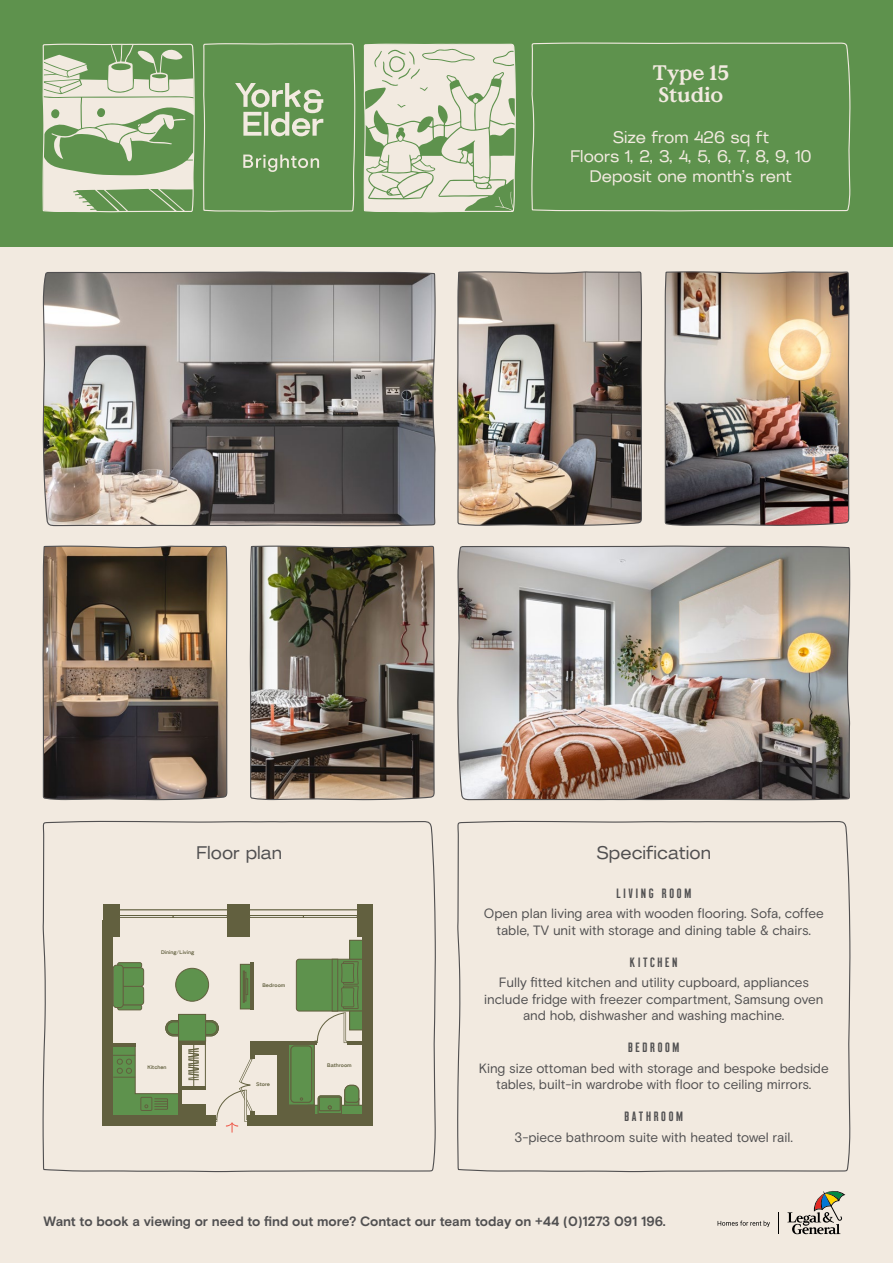
<style>
.page{position:relative;width:893px;height:1263px;background:#fff}
.page>*{position:absolute;margin:0;border:0;box-sizing:border-box;transform-origin:0 0}
.t1{font:700 21px/22.5px "Value Serif Trial";color:#f2eae0}
.t2{font:500 18px "Korbin";color:#515051}
.t3{font:500 16.5px/19.5px "Korbin";color:#f2eae0;text-align:center}
.t4{font:13.5px/16.2px "Basis Grotesque Trial";color:#515051;text-align:center}
.t5{font:700 13.5px "Basis Grotesque Trial";letter-spacing:-.005em;color:#515051}
.t6{font:600 13.5px "Montefiore Trial";letter-spacing:.2em;color:#515051}
.t7{font:700 5.1px "Korbin";color:#62603f}
</style>
<div class="page">
<div style="left:0;top:247px;width:893px;height:1016px;background:#f2eae0"></div>
<div style="left:0;top:0;width:893px;height:247px;background:#5e924d"></div>
<svg style="left:457px;top:820px;width:394px;height:415px"></svg>
<svg style="left:42px;top:820px;width:394px;height:353px"></svg>
<svg style="left:531px;top:42px;width:320px;height:170px"></svg>
<svg style="left:664px;top:271px;width:186px;height:22px;background:#9f8873"></svg>
<img style="left:249px;top:545px;width:186px;height:256px">
<svg style="left:516px;top:271px;width:126px;height:22px;background:#b3a69d"></svg>
<img style="left:42px;top:545px;width:186px;height:256px">
<img style="left:42px;top:271px;width:394px;height:256px">
<img style="left:457px;top:293px;width:394px;height:508px">
<svg style="left:203px;top:43px;width:153px;height:308px"></svg>
<svg style="left:42px;top:43px;width:153px;height:308px"></svg>
<svg style="left:363px;top:43px;width:153px;height:308px"></svg>
<svg style="left:787px;top:1190px;width:58px;height:44px"></svg>
<svg style="left:778px;top:1212px;width:1px;height:22px"></svg>
<svg style="left:718px;top:1220px;width:52px;height:7px"></svg>
<div style="left:107px;top:913px;width:261px;height:208px;background:#f2eae0"></div>
<div style="left:119px;top:910px;width:109px;height:6px;background:#f2eae0"></div>
<hr style="left:119px;top:909px;width:109px;height:1px;background:#62603f">
<div style="left:119px;top:915px;width:54px;height:3px;border:1px solid #62603f"></div>
<div style="left:173px;top:915px;width:55px;height:3px;border:1px solid #62603f"></div>
<div style="left:249px;top:910px;width:109px;height:6px;background:#f2eae0"></div>
<hr style="left:249px;top:909px;width:109px;height:1px;background:#62603f">
<div style="left:249px;top:915px;width:55px;height:3px;border:1px solid #62603f"></div>
<div style="left:303px;top:915px;width:55px;height:3px;border:1px solid #62603f"></div>
<div style="left:118px;top:963px;width:24px;height:5px;background:#5e924d;border-radius:2px"></div>
<div style="left:117px;top:962px;width:25px;height:6px;border:1px solid #62603f;border-radius:2px"></div>
<div style="left:118px;top:1005px;width:24px;height:5px;background:#5e924d;border-radius:2px"></div>
<div style="left:117px;top:1004px;width:25px;height:6px;border:1px solid #62603f;border-radius:2px"></div>
<svg style="left:123px;top:967px;width:21px;height:38px"></svg>
<div style="left:113px;top:965px;width:10px;height:42px;background:#5e924d;border-radius:3px"></div>
<div style="left:113px;top:965px;width:10px;height:43px;border:1px solid #62603f;border-radius:3px"></div>
<div style="left:240px;top:964px;width:11px;height:45px;background:#5e924d"></div>
<div style="left:240px;top:964px;width:11px;height:45px;border:1px solid #62603f"></div>
<div style="left:243px;top:971px;width:2px;height:32px;border:1px solid #62603f"></div>
<div style="left:244px;top:972px;width:2px;height:29px;border:1px solid #62603f"></div>
<svg style="left:246px;top:978px;width:2px;height:17px"></svg>
<div style="left:176px;top:968px;width:33px;height:33px;background:#5e924d;border-radius:50%"></div>
<div style="left:175px;top:968px;width:34px;height:33px;border:1px solid #62603f;border-radius:50%"></div>
<svg style="left:113px;top:1047px;width:65px;height:68px"></svg>
<hr style="left:205px;top:1044px;width:1px;height:42px;background:#62603f">
<hr style="left:193px;top:1043px;width:1px;height:43px;background:#62603f">
<svg style="left:188px;top:1048px;width:11px;height:32px"></svg>
<svg style="left:296px;top:958px;width:67px;height:85px"></svg>
<div style="left:350px;top:940px;width:13px;height:19px;background:#5e924d"></div>
<div style="left:349px;top:940px;width:14px;height:19px;border:1px solid #62603f"></div>
<div style="left:350px;top:1011px;width:13px;height:19px;background:#5e924d"></div>
<div style="left:349px;top:1011px;width:14px;height:19px;border:1px solid #62603f"></div>
<svg style="left:290px;top:1045px;width:22px;height:58px"></svg>
<div style="left:288px;top:1043px;width:26px;height:62px;border:1px solid #62603f"></div>
<div style="left:291px;top:1046px;width:21px;height:56px;background:#5e924d;border-radius:4px"></div>
<div style="left:291px;top:1046px;width:21px;height:56px;border:1px solid #62603f;border-radius:4px"></div>
<svg style="left:315px;top:1107px;width:48px;height:7px"></svg>
<div style="left:308px;top:1105px;width:60px;height:12px;border:1px solid #62603f"></div>
<svg style="left:318px;top:1085px;width:41px;height:29px"></svg>
<svg style="left:165px;top:1020px;width:13px;height:16px"></svg>
<svg style="left:206px;top:1020px;width:13px;height:16px"></svg>
<div style="left:179px;top:1014px;width:27px;height:27px;background:#5e924d"></div>
<div style="left:178px;top:1014px;width:28px;height:27px;border:1px solid #62603f"></div>
<div style="left:103px;top:904px;width:16px;height:33px;background:#62603f"></div>
<div style="left:103px;top:921px;width:10px;height:205px;background:#62603f"></div>
<div style="left:106px;top:1115px;width:110px;height:11px;background:#62603f"></div>
<div style="left:247px;top:1115px;width:126px;height:11px;background:#62603f"></div>
<div style="left:363px;top:904px;width:10px;height:218px;background:#62603f"></div>
<div style="left:357px;top:904px;width:10px;height:33px;background:#62603f"></div>
<div style="left:227px;top:904px;width:23px;height:33px;background:#62603f"></div>
<hr style="left:251px;top:962px;width:3px;height:48px;background:#62603f">
<hr style="left:178px;top:1041px;width:4px;height:77px;background:#62603f">
<hr style="left:179px;top:1041px;width:27px;height:4px;background:#62603f">
<svg style="left:182px;top:1085px;width:24px;height:4px"></svg>
<div style="left:180px;top:1104px;width:26px;height:14px;background:#62603f"></div>
<hr style="left:111px;top:1043px;width:25px;height:4px;background:#62603f">
<hr style="left:250px;top:1041px;width:38px;height:4px;background:#62603f">
<div style="left:250px;top:1042px;width:38px;height:13px;background:#62603f"></div>
<hr style="left:250px;top:1045px;width:4px;height:13px;background:#62603f">
<hr style="left:250px;top:1111px;width:4px;height:14px;background:#62603f">
<div style="left:278px;top:1053px;width:8px;height:72px;background:#62603f"></div>
<hr style="left:279px;top:1041px;width:37px;height:3px;background:#62603f">
<hr style="left:347px;top:1041px;width:23px;height:3px;background:#62603f">
<div style="left:288px;top:1105px;width:27px;height:13px;background:#62603f"></div>
<hr style="left:290px;top:1114px;width:73px;height:4px;background:#62603f">
<hr style="left:285px;top:1041px;width:4px;height:75px;background:#62603f">
<svg style="left:214px;top:1058px;width:38px;height:74px"></svg>
<h1 class="t1" style="left:652px;top:63px;width:79px">Type 15<br>Studio</h1>
<p class="t3" style="left:570px;top:128px;width:243px">Size from 426 sq ft<br>Floors 1, 2, 3, 4, 5, 6, 7, 8, 9, 10<br>Deposit one month’s rent</p>
<h2 class="t2" style="left:196px;top:843px;width:87px">Floor plan</h2>
<h2 class="t2" style="left:597px;top:843px;width:116px">Specification</h2>
<p class="t7" style="left:161px;top:949px;width:35px">Dining/Living</p>
<p class="t7" style="left:148px;top:1065px;width:20px">Kitchen</p>
<p class="t7" style="left:262px;top:983px;width:24px">Bedroom</p>
<p class="t7" style="left:256px;top:1081px;width:15px">Store</p>
<p class="t7" style="left:327px;top:1063px;width:26px">Bathroom</p>
<p class="t6" style="left:616px;top:887px;width:76px">LIVING ROOM</p>
<p class="t4" style="left:484px;top:906px;width:342px">Open plan living area with wooden flooring. Sofa, coffee table, TV unit with storage and dining table &amp; chairs.</p>
<p class="t6" style="left:630px;top:956px;width:49px">KITCHEN</p>
<p class="t4" style="left:484px;top:975px;width:341px">Fully fitted kitchen and utility cupboard, appliances include fridge with freezer compartment, Samsung oven and hob, dishwasher and washing machine.</p>
<p class="t6" style="left:628px;top:1041px;width:53px">BEDROOM</p>
<p class="t4" style="left:479px;top:1061px;width:352px">King size ottoman bed with storage and bespoke bedside tables, built-in wardrobe with floor to ceiling mirrors.</p>
<p class="t6" style="left:624px;top:1110px;width:60px">BATHROOM</p>
<p class="t4" style="left:515px;top:1130px;width:280px">3-piece bathroom suite with heated towel rail.</p>
<p class="t5" style="left:44px;top:1215px;width:624px">Want to book a viewing or need to find out more? Contact our team today on +44 (0)1273 091 196.</p>
</div>
